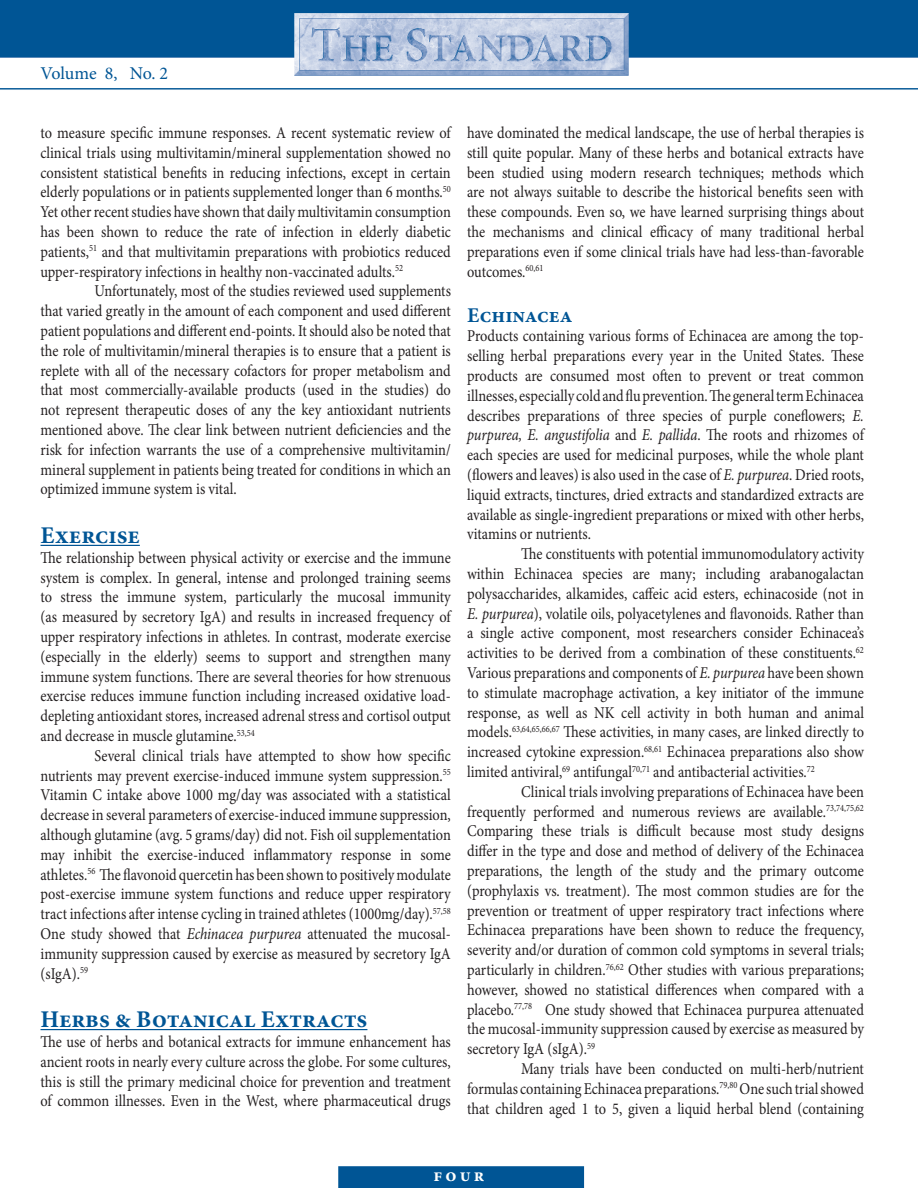
<style>
.page{position:relative;width:918px;height:1188px;background:#fff}
.page>*{position:absolute;margin:0;border:0;box-sizing:border-box;transform-origin:0 0}
.t1{font:700 24px "Minion Pro";color:#005595}
.t2{font:700 21px "Minion Pro";color:#005595}
.t3{font:18px "Minion Pro";letter-spacing:-.01em;color:#005595}
.t4{font:700 18px "Minion Pro";color:#fff}
.t5{font:16.5px/19.8px "Minion Pro";color:#231f20;text-align:justify;scale:.87 1}
.s1{font-style:italic}
</style>
<div class="page">
<img style="left:0;top:0;width:904px;height:1188px">
<img style="left:904px;top:0;width:14px;height:90px">
<hr style="left:40px;top:545px;width:100px;height:1px;background:#005595">
<hr style="left:40px;top:1029px;width:327px;height:1px;background:#005595">
<p class="t3" style="left:41px;top:61px;width:129px">Volume 8, No. 2</p>
<p class="t5" style="left:40px;top:123px;width:473px">to measure specific immune responses. A recent systematic review of clinical trials using multivitamin/mineral supplementation showed no consistent statistical benefits in reducing infections, except in certain elderly populations or in patients supplemented longer than 6 months.<sup>50<br></sup>Yet other recent studies have shown that daily multivitamin consumption has been shown to reduce the rate of infection in elderly diabetic patients,<sup>51</sup> and that multivitamin preparations with probiotics reduced upper-respiratory infections in healthy non-vaccinated adults.<sup>52</sup></p>
<p class="t5" style="left:41px;top:281px;width:473px;text-indent:54px">Unfortunately, most of the studies reviewed used supplements that varied greatly in the amount of each component and used different patient populations and different end-points. It should also be noted that the role of multivitamin/mineral therapies is to ensure that a patient is replete with all of the necessary cofactors for proper metabolism and that most commercially-available products (used in the studies) do not represent therapeutic doses of any the key antioxidant nutrients mentioned above. The clear link between nutrient deficiencies and the risk for infection warrants the use of a comprehensive multivitamin/ mineral supplement in patients being treated for conditions in which an optimized immune system is vital.</p>
<h1 class="t1" style="left:40px;top:518px;width:101px">Exercise</h1>
<p class="t5" style="left:40px;top:548px;width:473px">The relationship between physical activity or exercise and the immune system is complex. In general, intense and prolonged training seems to stress the immune system, particularly the mucosal immunity (as measured by secretory IgA) and results in increased frequency of upper respiratory infections in athletes. In contrast, moderate exercise (especially in the elderly) seems to support and strengthen many immune system functions. There are several theories for how strenuous exercise reduces immune function including increased oxidative load&shy;depleting antioxidant stores, increased adrenal stress and cortisol output and decrease in muscle glutamine.<sup>53,54</sup></p>
<p class="t5" style="left:40px;top:746px;width:473px;text-indent:54px">Several clinical trials have attempted to show how specific nutrients may prevent exercise-induced immune system suppression.<sup>55<br></sup>Vitamin C intake above 1000 mg/day was associated with a statistical decrease in several parameters of exercise-induced immune suppression, although glutamine (avg. 5 grams/day) did not. Fish oil supplementation may inhibit the exercise-induced inflammatory response in some athletes.<sup>56</sup> The flavonoid quercetin has been shown to positively modulate post-exercise immune system functions and reduce upper respiratory tract infections after intense cycling in trained athletes (1000mg/day).<sup>57,58<br></sup>One study showed that <span class="s1">Echinacea purpurea</span> attenuated the mucosal&shy;immunity suppression caused by exercise as measured by secretory IgA (sIgA).<sup>59</sup></p>
<h1 class="t1" style="left:40px;top:1003px;width:328px">Herbs &amp; Botanical Extracts</h1>
<p class="t5" style="left:40px;top:1032px;width:473px">The use of herbs and botanical extracts for immune enhancement has ancient roots in nearly every culture across the globe. For some cultures, this is still the primary medicinal choice for prevention and treatment of common illnesses. Even in the West, where pharmaceutical drugs</p>
<p class="t5" style="left:467px;top:123px;width:458px">have dominated the medical landscape, the use of herbal therapies is still quite popular. Many of these herbs and botanical extracts have been studied using modern research techniques; methods which are not always suitable to describe the historical benefits seen with these compounds. Even so, we have learned surprising things about the mechanisms and clinical efficacy of many traditional herbal preparations even if some clinical trials have had less-than-favorable outcomes.<sup>60,61</sup></p>
<p class="t2" style="left:467px;top:300px;width:107px">Echinacea</p>
<p class="t5" style="left:467px;top:326px;width:458px">Products containing various forms of Echinacea are among the top&shy;selling herbal preparations every year in the United States. These products are consumed most often to prevent or treat common illnesses, especially cold and flu prevention. The general term Echinacea describes preparations of three species of purple coneflowers; <span class="s1">E. purpurea, E. angustifolia</span> and <span class="s1">E. pallida</span>. The roots and rhizomes of each species are used for medicinal purposes, while the whole plant (flowers and leaves) is also used in the case of <span class="s1">E. purpurea</span>. Dried roots, liquid extracts, tinctures, dried extracts and standardized extracts are available as single-ingredient preparations or mixed with other herbs, vitamins or nutrients.</p>
<p class="t5" style="left:467px;top:544px;width:458px;text-indent:54px">The constituents with potential immunomodulatory activity within Echinacea species are many; including arabanogalactan polysaccharides, alkamides, caffeic acid esters, echinacoside (not in <span class="s1">E. purpurea</span>), volatile oils, polyacetylenes and flavonoids. Rather than a single active component, most researchers consider Echinacea’s activities to be derived from a combination of these constituents.<sup>62<br></sup>Various preparations and components of <span class="s1">E. purpurea</span> have been shown to stimulate macrophage activation, a key initiator of the immune response, as well as NK cell activity in both human and animal models.<sup>63,64,65,66,67</sup> These activities, in many cases, are linked directly to increased cytokine expression.<sup>68,61</sup> Echinacea preparations also show limited antiviral,<sup>69</sup> antifungal<sup>70,71</sup> and antibacterial activities.<sup>72</sup></p>
<p class="t5" style="left:467px;top:782px;width:458px;text-indent:54px">Clinical trials involving preparations of Echinacea have been frequently performed and numerous reviews are available.<sup>73,74,75,62<br></sup>Comparing these trials is difficult because most study designs differ in the type and dose and method of delivery of the Echinacea preparations, the length of the study and the primary outcome (prophylaxis vs. treatment). The most common studies are for the prevention or treatment of upper respiratory tract infections where Echinacea preparations have been shown to reduce the frequency, severity and/or duration of common cold symptoms in several trials; particularly in children.<sup>76,62</sup> Other studies with various preparations; however, showed no statistical differences when compared with a placebo.<sup>77,78</sup> One study showed that Echinacea purpurea attenuated the mucosal-immunity suppression caused by exercise as measured by secretory IgA (sIgA).<sup>59</sup></p>
<p class="t5" style="left:467px;top:1059px;width:458px;text-indent:54px">Many trials have been conducted on multi-herb/nutrient formulas containing Echinacea preparations.<sup>79,80</sup> One such trial showed that children aged 1 to 5, given a liquid herbal blend (containing</p>
<p class="t4" style="left:433px;top:1163px;width:53px">four</p>
</div>
